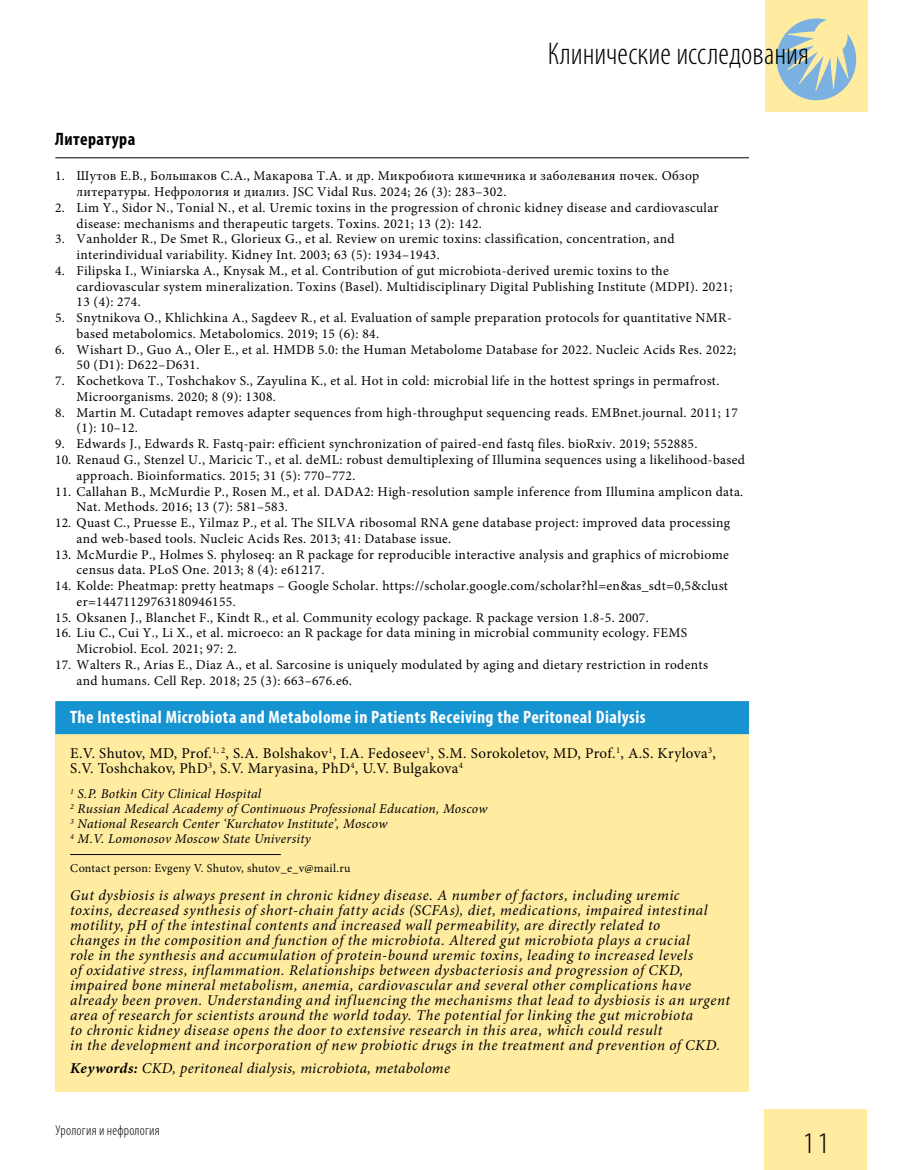
<style>
.page{position:relative;width:915px;height:1170px;background:#fff}
.page>*{position:absolute;margin:0;border:0;box-sizing:border-box;transform-origin:0 0}
.t1{font:300 condensed 31.5px "Myriad Pro";color:#000}
.t2{font:300 30px "Myriad Pro";color:#000}
.t3{font:700 condensed 18px "Myriad Pro";letter-spacing:.025em;color:#fff}
.t4{font:700 condensed 18px "Myriad Pro";letter-spacing:.025em;color:#000}
.t5{font:italic 15px/15px "Minion Pro";letter-spacing:.035em;color:#000}
.t6{font:15px/15px "Minion Pro";letter-spacing:.02em;color:#000}
.t7{font:italic 15px "Minion Pro";letter-spacing:.015em;color:#000}
.t8{font:300 condensed 14.25px "Myriad Pro";letter-spacing:.015em;color:#000}
.t9{font:13.5px/15.8px "Minion Pro";letter-spacing:.025em;color:#000}
.t10{font:italic 13.5px/15px "Minion Pro";letter-spacing:.015em;color:#000}
.t11{font:12px "Minion Pro";letter-spacing:.02em;color:#000}
.s1{font-weight:700}
</style>
<div class="page">
<div style="left:764px;top:1108px;width:102px;height:61px;background:#ffeca1"></div>
<div style="left:765px;top:0;width:102px;height:112px;background:#ffeca1"></div>
<svg style="left:776px;top:18px;width:79px;height:82px"></svg>
<hr style="left:55px;top:157px;width:693px;height:1px;background:#000">
<div style="left:55px;top:701px;width:693px;height:390px;background:#ffeca1"></div>
<div style="left:55px;top:701px;width:693px;height:33px;background:#1694d2"></div>
<hr style="left:70px;top:854px;width:211px;height:1px;background:#000">
<h1 class="t1" style="left:547px;top:35px;width:263px">Клинические исследования</h1>
<h3 class="t4" style="left:55px;top:127px;width:81px">Литература</h3>
<p class="t9" style="left:77px;top:168px;width:624px;text-indent:-21px">1. Шутов Е.В., Большаков С.А., Макарова Т.А. и др. Микробиота кишечника и заболевания почек. Обзор литературы. Нефрология и диализ. JSC Vidal Rus. 2024; 26 (3): 283–302.</p>
<p class="t9" style="left:77px;top:200px;width:643px;text-indent:-21px">2. Lim Y., Sidor N., Tonial N., et al. Uremic toxins in the progression of chronic kidney disease and cardiovascular disease: mechanisms and therapeutic targets. Toxins. 2021; 13 (2): 142.</p>
<p class="t9" style="left:77px;top:231px;width:599px;text-indent:-21px">3. Vanholder R., De Smet R., Glorieux G., et al. Review on uremic toxins: classification, concentration, and interindividual variability. Kidney Int. 2003; 63 (5): 1934–1943.</p>
<p class="t9" style="left:77px;top:263px;width:657px;text-indent:-21px">4. Filipska I., Winiarska A., Knysak M., et al. Contribution of gut microbiota-derived uremic toxins to the cardiovascular system mineralization. Toxins (Basel). Multidisciplinary Digital Publishing Institute (MDPI). 2021;<br>13 (4): 274.</p>
<p class="t9" style="left:77px;top:310px;width:656px;text-indent:-21px">5. Snytnikova O., Khlichkina A., Sagdeev R., et al. Evaluation of sample preparation protocols for quantitative NMR&shy;based metabolomics. Metabolomics. 2019; 15 (6): 84.</p>
<p class="t9" style="left:77px;top:341px;width:661px;text-indent:-21px">6. Wishart D., Guo A., Oler E., et al. HMDB 5.0: the Human Metabolome Database for 2022. Nucleic Acids Res. 2022;<br>50 (D1): D622–D631.</p>
<p class="t9" style="left:77px;top:373px;width:644px;text-indent:-21px">7. Kochetkova T., Toshchakov S., Zayulina K., et al. Hot in cold: microbial life in the hottest springs in permafrost.<br>Microorganisms. 2020; 8 (9): 1308.</p>
<p class="t9" style="left:77px;top:404px;width:662px;text-indent:-21px">8. Martin M. Cutadapt removes adapter sequences from high-throughput sequencing reads. EMBnet.journal. 2011; 17 (1): 10–12.</p>
<p class="t9" style="left:55px;top:436px;width:643px">9. Edwards J., Edwards R. Fastq-pair: efficient synchronization of paired-end fastq files. bioRxiv. 2019; 552885.</p>
<p class="t9" style="left:77px;top:452px;width:669px;text-indent:-21px">10. Renaud G., Stenzel U., Maricic T., et al. deML: robust demultiplexing of Illumina sequences using a likelihood-based approach. Bioinformatics. 2015; 31 (5): 770–772.</p>
<p class="t9" style="left:77px;top:483px;width:668px;text-indent:-21px">11. Callahan B., McMurdie P., Rosen M., et al. DADA2: High-resolution sample inference from Illumina amplicon data.<br>Nat. Methods. 2016; 13 (7): 581–583.</p>
<p class="t9" style="left:77px;top:515px;width:654px;text-indent:-21px">12. Quast C., Pruesse E., Yilmaz P., et al. The SILVA ribosomal RNA gene database project: improved data processing and web-based tools. Nucleic Acids Res. 2013; 41: Database issue.</p>
<p class="t9" style="left:77px;top:546px;width:653px;text-indent:-21px">13. McMurdie P., Holmes S. phyloseq: an R package for reproducible interactive analysis and graphics of microbiome census data. PLoS One. 2013; 8 (4): e61217.</p>
<p class="t9" style="left:77px;top:578px;width:652px;text-indent:-21px">14. Kolde: Pheatmap: pretty heatmaps – Google Scholar. https://scholar.google.com/scholar?hl=en&amp;as_sdt=0,5&amp;clust er=14471129763180946155.</p>
<p class="t9" style="left:55px;top:609px;width:595px">15. Oksanen J., Blanchet F., Kindt R., et al. Community ecology package. R package version 1.8-5. 2007.</p>
<p class="t9" style="left:77px;top:625px;width:612px;text-indent:-21px">16. Liu C., Cui Y., Li X., et al. microeco: an R package for data mining in microbial community ecology. FEMS<br>Microbiol. Ecol. 2021; 97: 2.</p>
<p class="t9" style="left:77px;top:656px;width:632px;text-indent:-21px">17. Walters R., Arias E., Diaz A., et al. Sarcosine is uniquely modulated by aging and dietary restriction in rodents and humans. Cell Rep. 2018; 25 (3): 663–676.e6.</p>
<h3 class="t3" style="left:70px;top:705px;width:576px">The Intestinal Microbiota and Metabolome in Patients Receiving the Peritoneal Dialysis</h3>
<p class="t6" style="left:70px;top:745px;width:647px">E.V. Shutov, MD, Prof.<sup>1,</sup> <sup>2</sup>, S.A. Bolshakov<sup>1</sup>, I.A. Fedoseev<sup>1</sup>, S.M. Sorokoletov, MD, Prof.<sup>1</sup>, A.S. Krylova<sup>3</sup>,<br>S.V. Toshchakov, PhD<sup>3</sup>, S.V. Maryasina, PhD<sup>4</sup>, U.V. Bulgakovа<sup>4</sup></p>
<p class="t10" style="left:70px;top:786px;width:418px"><sup>1</sup> S.P. Botkin City Clinical Hospital<br><sup>2</sup> Russian Medical Academy of Continuous Professional Education, Moscow <sup>3</sup> National Research Center ‘Kurchatov Institute’, Moscow<br><sup>4</sup> M.V. Lomonosov Moscow State University</p>
<p class="t11" style="left:70px;top:859px;width:282px">Contact person: Evgeny V. Shutov, shutov_e_v@mail.ru</p>
<p class="t5" style="left:70px;top:887px;width:661px">Gut dysbiosis is always present in chronic kidney disease. A number of factors, including uremic<br>toxins, decreased synthesis of short-chain fatty acids (SCFAs), diet, medications, impaired intestinal motility, pH of the intestinal contents and increased wall permeability, are directly related to<br>changes in the composition and function of the microbiota. Altered gut microbiota plays a crucial<br>role in the synthesis and accumulation of protein-bound uremic toxins, leading to increased levels<br>of oxidative stress, inflammation. Relationships between dysbacteriosis and progression of CKD, impaired bone mineral metabolism, anemia, cardiovascular and several other complications have already been proven. Understanding and influencing the mechanisms that lead to dysbiosis is an urgent area of research for scientists around the world today. The potential for linking the gut microbiota<br>to chronic kidney disease opens the door to extensive research in this area, which could result<br>in the development and incorporation of new probiotic drugs in the treatment and prevention of CKD.</p>
<p class="t7" style="left:70px;top:1057px;width:381px"><span class="s1">Keywords:</span> CKD, peritoneal dialysis, microbiota, metabolome</p>
<p class="t8" style="left:55px;top:1121px;width:106px">Урология и нефрология</p>
<h2 class="t2" style="left:801px;top:1126px;width:31px">11</h2>
</div>
